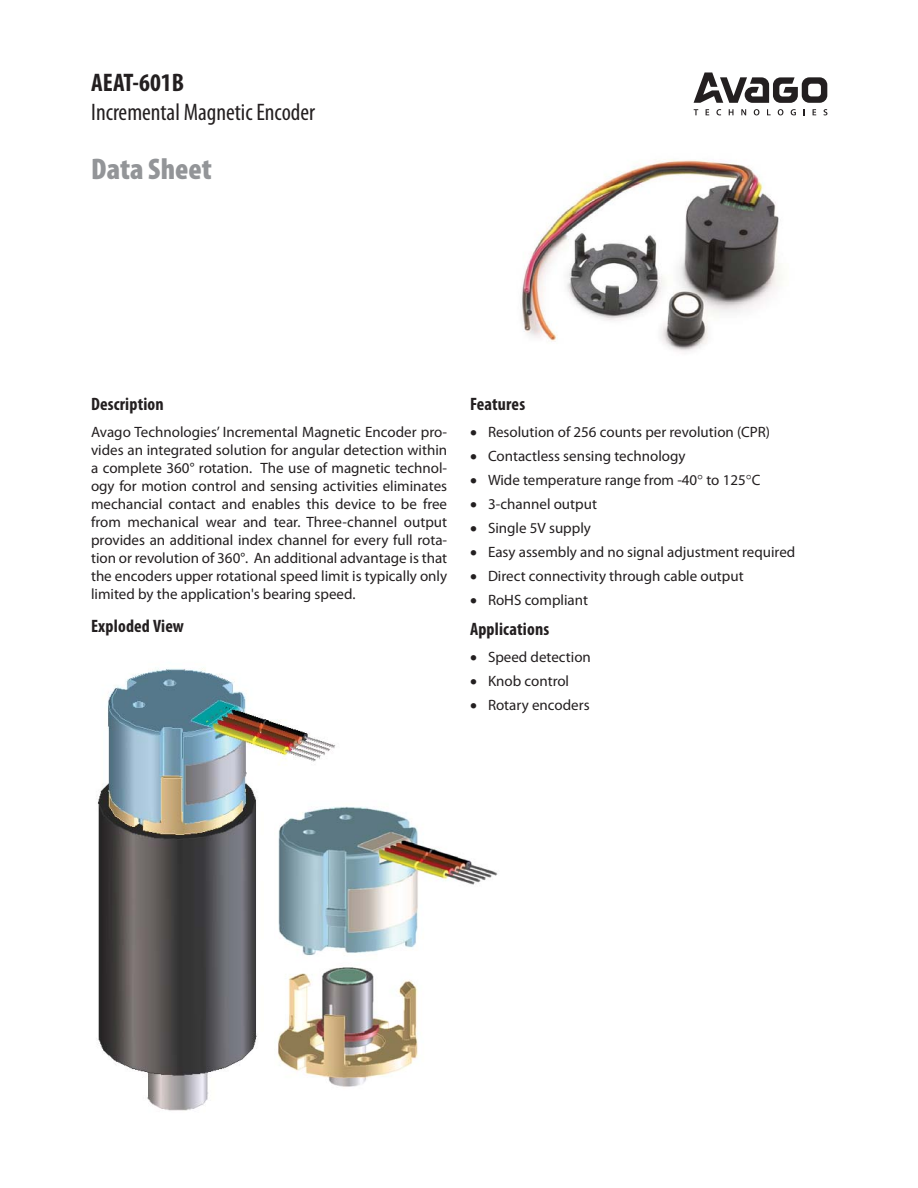
<style>
.page{position:relative;width:918px;height:1188px;background:#fff}
.page>*{position:absolute;margin:0;border:0;box-sizing:border-box;transform-origin:0 0}
.t1{font:900 condensed 30px "Myriad Pro";color:#939598}
.t2{font:700 condensed 25.5px "Myriad Pro";color:#231f20}
.t3{font:condensed 24px "Myriad Pro";color:#231f20}
.t4{font:700 condensed 18px "Myriad Pro";letter-spacing:.01em;color:#231f20}
.t5{font:15px/18px "Myriad Pro";color:#231f20}
</style>
<div class="page">
<svg style="left:694px;top:109px;width:4px;height:6px"></svg>
<svg style="left:706px;top:109px;width:3px;height:6px"></svg>
<svg style="left:716px;top:109px;width:5px;height:6px"></svg>
<svg style="left:729px;top:109px;width:5px;height:6px"></svg>
<svg style="left:741px;top:109px;width:5px;height:6px"></svg>
<svg style="left:754px;top:109px;width:5px;height:6px"></svg>
<svg style="left:767px;top:109px;width:4px;height:6px"></svg>
<svg style="left:778px;top:109px;width:5px;height:6px"></svg>
<svg style="left:791px;top:109px;width:5px;height:6px"></svg>
<svg style="left:813px;top:109px;width:3px;height:6px"></svg>
<svg style="left:824px;top:109px;width:3px;height:6px"></svg>
<svg style="left:694px;top:72px;width:133px;height:31px"></svg>
<img style="left:522px;top:159px;width:260px;height:193px">
<img style="left:97px;top:668px;width:239px;height:443px">
<img style="left:275px;top:791px;width:223px;height:309px">
<h2 class="t2" style="left:91px;top:73px;width:94px">AEAT-601B</h2>
<h3 class="t3" style="left:91px;top:103px;width:225px">Incremental Magnetic Encoder</h3>
<h1 class="t1" style="left:91px;top:151px;width:122px">Data Sheet</h1>
<p class="t4" style="left:91px;top:397px;width:74px">Description</p>
<p class="t5" style="left:91px;top:423px;width:358px;text-align:justify">Avago Technologies’ Incremental Magnetic Encoder pro&shy;vides an integrated solution for angular detection within a complete 360° rotation. The use of magnetic technol&shy;ogy for motion control and sensing activities eliminates mechancial contact and enables this device to be free from mechanical wear and tear. Three-channel output provides an additional index channel for every full rota&shy;tion or revolution of 360°. An additional advantage is that the encoders upper rotational speed limit is typically only limited by the application's bearing speed.</p>
<p class="t4" style="left:91px;top:619px;width:95px">Exploded View</p>
<p class="t4" style="left:470px;top:397px;width:57px">Features</p>
<p class="t5" style="left:488px;top:420px;width:309px;line-height:24px">Resolution of 256 counts per revolution (CPR)<br>Contactless sensing technology<br>Wide temperature range from -40 to 125 C<br>3-channel output<br>Single 5V supply<br>Easy assembly and no signal adjustment required<br>Direct connectivity through cable output<br>RoHS compliant</p>
<p class="t4" style="left:470px;top:622px;width:81px">Applications</p>
<p class="t5" style="left:488px;top:646px;width:104px;line-height:24px">Speed detection<br>Knob control<br>Rotary encoders</p>
</div>
